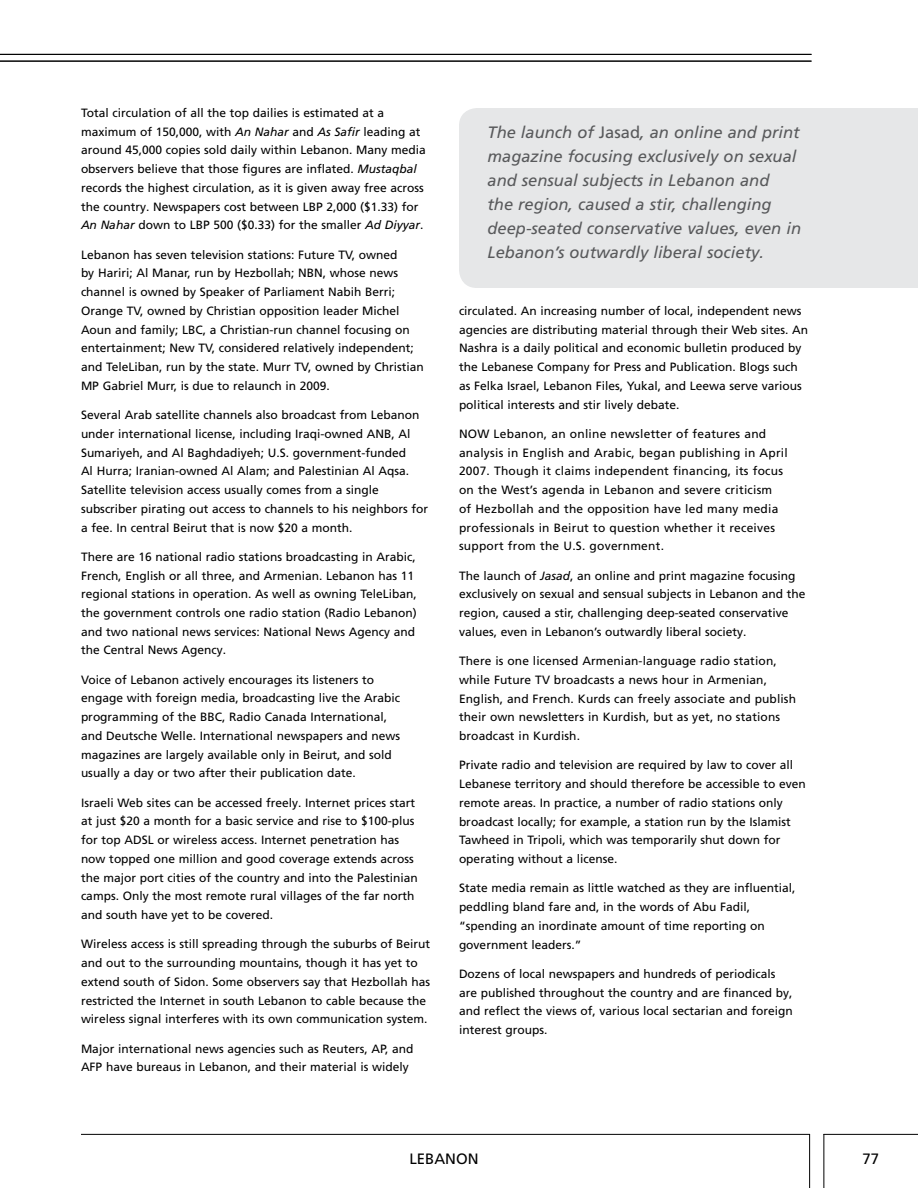
<style>
.page{position:relative;width:918px;height:1188px;background:#fff}
.page>*{position:absolute;margin:0;border:0;box-sizing:border-box;transform-origin:0 0}
.t1{font:italic 16.5px/24px "Frutiger LT Pro";color:#58595b}
.t2{font:15px "Frutiger LT Pro";color:#000}
.t3{font:12px/18.8px "Frutiger LT Pro";color:#000}
.t4{font:12px/18.8px "Frutiger LT Pro";letter-spacing:.02em;color:#000}
.s1{font-style:italic}
.s2{font-style:normal}
</style>
<div class="page">
<hr style="left:81px;top:1134px;width:729px;height:1px;background:#000">
<hr style="left:809px;top:1134px;width:1px;height:54px;background:#000">
<hr style="left:823px;top:1134px;width:1px;height:54px;background:#000">
<hr style="left:823px;top:1134px;width:95px;height:1px;background:#000">
<hr style="left:0;top:61px;width:812px;height:1px;background:#000">
<hr style="left:0;top:54px;width:812px;height:1px;background:#000">
<div style="left:459px;top:108px;width:459px;height:180px;background:#e6e7e8"></div>
<p class="t3" style="left:81px;top:103px;width:346px">Total circulation of all the top dailies is estimated at a maximum of 150,000, with <span class="s1">An Nahar</span> and <span class="s1">As Safir</span> leading at around 45,000 copies sold daily within Lebanon. Many media observers believe that those figures are inflated. <span class="s1">Mustaqbal </span>records the highest circulation, as it is given away free across the country. Newspapers cost between LBP 2,000 ($1.33) for <span class="s1">An Nahar</span> down to LBP 500 ($0.33) for the smaller <span class="s1">Ad Diyyar</span>.</p>
<p class="t3" style="left:81px;top:245px;width:344px">Lebanon has seven television stations: Future TV, owned<br>by Hariri; Al Manar, run by Hezbollah; NBN, whose news channel is owned by Speaker of Parliament Nabih Berri; Orange TV, owned by Christian opposition leader Michel Aoun and family; LBC, a Christian-run channel focusing on entertainment; New TV, considered relatively independent; and TeleLiban, run by the state. Murr TV, owned by Christian MP Gabriel Murr, is due to relaunch in 2009.</p>
<p class="t3" style="left:81px;top:406px;width:349px">Several Arab satellite channels also broadcast from Lebanon under international license, including Iraqi-owned ANB, Al Sumariyeh, and Al Baghdadiyeh; U.S. government-funded<br>Al H urra; Iranian-owned Al Alam; and Palestinian Al Aqsa.<br>Satellite television access usually comes from a single subscriber pirating out access to channels to his neighbors for a fee. In central Beirut that is now $20 a month.</p>
<p class="t3" style="left:81px;top:547px;width:337px">There are 16 national radio stations broadcasting in Arabic, French, English or all three, and Armenian. Lebanon has 11 regional stations in operation. As well as owning TeleLiban, the government controls one radio station (Radio Lebanon) and two national news services: National News Agency and the Central News Agency.</p>
<p class="t3" style="left:81px;top:670px;width:321px">Voice of Lebanon actively encourages its listeners to engage with foreign media, broadcasting live the Arabic programming of the BBC, Radio Canada International, and Deutsche Welle. International newspapers and news magazines are largely available only in Beirut, and sold usually a day or two after their publication date.</p>
<p class="t3" style="left:81px;top:793px;width:338px">Israeli Web sites can be accessed freely. Internet prices start at just $20 a month for a basic service and rise to $100-plus for top ADSL or wireless access. Internet penetration has now topped one million and good coverage extends across the major port cities of the country and into the Palestinian camps. Only the most remote rural villages of the far north and south have yet to be covered.</p>
<p class="t3" style="left:81px;top:935px;width:351px">Wireless access is still spreading through the suburbs of Beirut and out to the surrounding mountains, though it has yet to extend south of Sidon. Some observers say that Hezbollah has restricted the Internet in south Lebanon to cable because the wireless signal interferes with its own communication system.</p>
<p class="t3" style="left:81px;top:1039px;width:334px">Major international news agencies such as Reuters, AP, and<br>AFP have bureaus in Lebanon, and their material is widely</p>
<p class="t1" style="left:488px;top:121px;width:315px">The launch of <span class="s2">Jasad</span>, an online and print magazine focusing exclusively on sexual and sensual subjects in Lebanon and<br>the region, caused a stir, challenging deep-seated conservative values, even in Lebanon’s outwardly liberal society.</p>
<p class="t3" style="left:459px;top:302px;width:351px">circulated. An increasing number of local, independent news agencies are distributing material through their Web sites. An Nashra is a daily political and economic bulletin produced by the Lebanese Company for Press and Publication. Blogs such as Felka Israel, Lebanon Files, Yukal, and Leewa serve various political interests and stir lively debate.</p>
<p class="t4" style="left:459px;top:424px;width:330px">NOW Lebanon, an online newsletter of features and analysis in English and Arabic, began publishing in April 2007. Though it claims independent financing, its focus on the West’s agenda in Lebanon and severe criticism<br>of Hezbollah and the opposition have led many media professionals in Beirut to question whether it receives support from the U.S. government.</p>
<p class="t3" style="left:459px;top:566px;width:348px">The launch of <span class="s1">Jasad</span>, an online and print magazine focusing exclusively on sexual and sensual subjects in Lebanon and the region, caused a stir, challenging deep-seated conservative values, even in Lebanon’s outwardly liberal society.</p>
<p class="t3" style="left:459px;top:652px;width:339px">There is one licensed Armenian-language radio station, while Future TV broadcasts a news hour in Armenian, English, and French. Kurds can freely associate and publish their own newsletters in Kurdish, but as yet, no stations broadcast in Kurdish.</p>
<p class="t3" style="left:459px;top:756px;width:348px">Private radio and television are required by law to cover all Lebanese territory and should therefore be accessible to even remote areas. In practice, a number of radio stations only broadcast locally; for example, a station run by the Islamist Tawheed in Tripoli, which was temporarily shut down for operating without a license.</p>
<p class="t3" style="left:459px;top:879px;width:338px">State media remain as little watched as they are influential, peddling bland fare and, in the words of Abu Fadil, “spending an inordinate amount of time reporting on government leaders.”</p>
<p class="t3" style="left:459px;top:964px;width:335px">Dozens of local newspapers and hundreds of periodicals are published throughout the country and are financed by, and reflect the views of, various local sectarian and foreign interest groups.</p>
<p class="t2" style="left:409px;top:1150px;width:19px">Lebanon</p>
<p class="t2" style="left:862px;top:1150px;width:18px">77</p>
</div>
